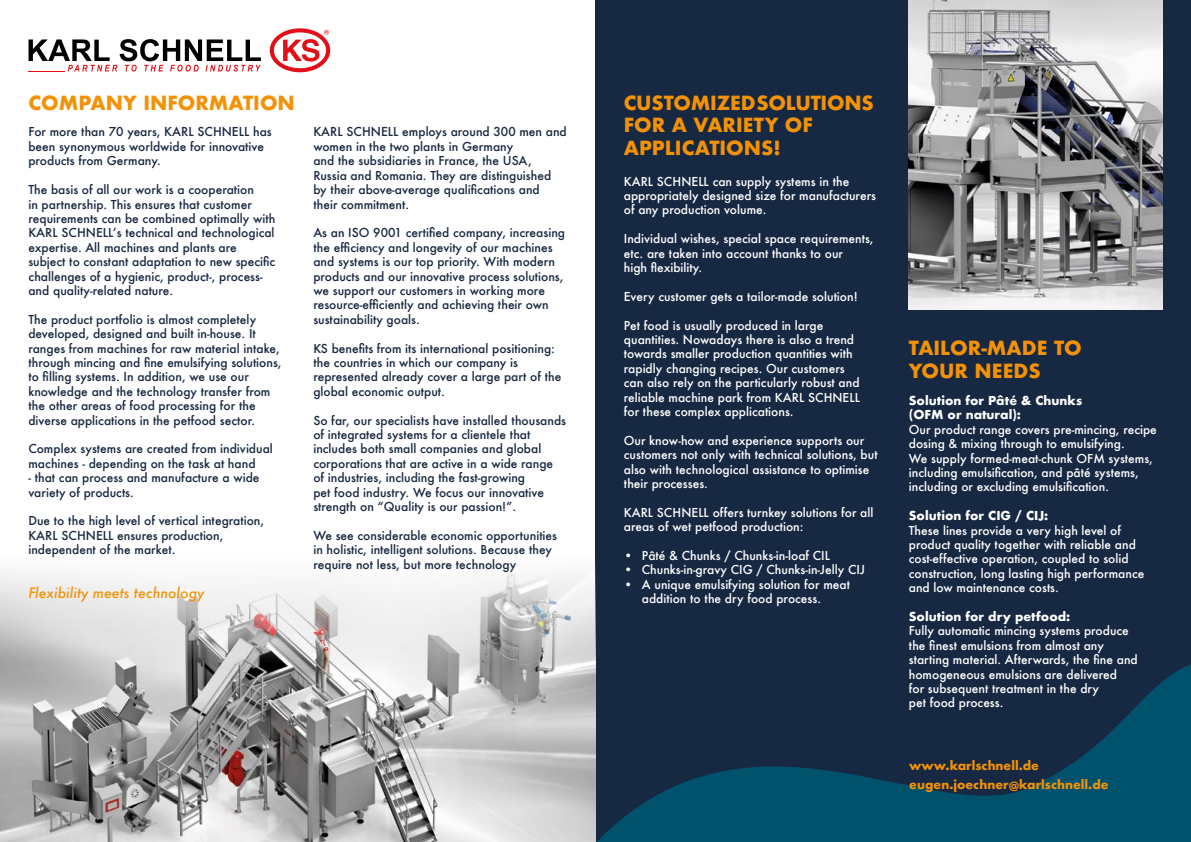
<style>
.page{position:relative;width:1191px;height:842px;background:#fff}
.page>*{position:absolute;margin:0;border:0;box-sizing:border-box;transform-origin:0 0}
.t1{font:700 19px/22.8px "Futura";color:#f39207}
.t2{font:italic 500 14px "Futura";color:#f39207}
.t3{font:500 12px/14.4px "Futura";color:#fff}
.t4{font:500 12px/14.4px "Futura";color:#172841}
.t5{font:500 12px/14.4px "Futura";color:#172842}
.t6{font:700 12px/14.4px "Futura";color:#fff}
.t7{font:700 12px/19px "Futura";color:#f39207}
</style>
<div class="page">
<div style="left:595px;top:0;width:596px;height:842px;background:#172842"></div>
<svg style="left:597px;top:664px;width:594px;height:178px"></svg>
<img style="left:0;top:572px;width:595px;height:270px">
<img style="left:909px;top:0;width:253px;height:309px">
<hr style="left:28px;top:71px;width:37px;height:1px;background:#e30f18">
<svg style="left:270px;top:28px;width:60px;height:44px"></svg>
<svg style="left:29px;top:39px;width:232px;height:33px"></svg>
<h1 class="t1" style="left:28px;top:91px;width:268px">COMPANY INFORMATION</h1>
<p class="t5" style="left:28px;top:125px;width:245px">For more than 70 years, KARL SCHNELL has been synonymous worldwide for innovative products from Germany.</p>
<p class="t5" style="left:28px;top:182px;width:249px">The basis of all our work is a cooperation<br>in partnership. This ensures that customer requirements can be combined optimally with KARL SCHNELL’s technical and technological expertise. All machines and plants are subject to constant adaptation to new specific challenges of a hygienic, product-, process&shy;and quality-related nature.</p>
<p class="t5" style="left:28px;top:312px;width:255px">The product portfolio is almost completely developed, designed and built in-house. It ranges from machines for raw material intake, through mincing and fine emulsifying solutions, to filling systems. In addition, we use our knowledge and the technology transfer from the other areas of food processing for the diverse applications in the petfood sector.</p>
<p class="t5" style="left:28px;top:441px;width:246px">Complex systems are created from individual machines - depending on the task at hand</p>
<p class="t5" style="left:28px;top:470px;width:233px">- that can process and manufacture a wide variety of products.</p>
<p class="t4" style="left:28px;top:513px;width:237px">Due to the high level of vertical integration,<br>KARL SCHNELL ensures production, independent of the market.</p>
<p class="t2" style="left:28px;top:583px;width:178px">Flexibility meets technology</p>
<p class="t4" style="left:313px;top:125px;width:255px">KARL SCHNELL employs around 300 men and women in the two plants in Germany<br>and the subsidiaries in France, the USA, Russia and Romania. They are distinguished by their above-average qualifications and their commitment.</p>
<p class="t4" style="left:313px;top:225px;width:253px">As an ISO 9001 certified company, increasing the efficiency and longevity of our machines and systems is our top priority. With modern products and our innovative process solutions, we support our customers in working more resource-efficiently and achieving their own sustainability goals.</p>
<p class="t4" style="left:313px;top:341px;width:250px">KS benefits from its international positioning: the countries in which our company is represented already cover a large part of the global economic output.</p>
<p class="t4" style="left:313px;top:413px;width:254px">So far, our specialists have installed thousands of integrated systems for a clientele that includes both small companies and global corporations that are active in a wide range of industries, including the fast-growing<br>pet food industry. We focus our innovative strength on “Quality is our passion!”.</p>
<p class="t4" style="left:313px;top:528px;width:245px">We see considerable economic opportunities in holistic, intelligent solutions. Because they require not less, but more technology</p>
<h1 class="t1" style="left:624px;top:91px;width:251px">CUSTOMIZED SOLUTIONS<br>FOR A VARIETY OF<br>APPLICATIONS!</h1>
<p class="t3" style="left:624px;top:174px;width:254px">KARL SCHNELL can supply systems in the appropriately designed size for manufacturers of any production volume.</p>
<p class="t3" style="left:624px;top:231px;width:251px">Individual wishes, special space requirements, etc. are taken into account thanks to our<br>high flexibility.</p>
<p class="t3" style="left:624px;top:289px;width:235px">Every customer gets a tailor-made solution!</p>
<p class="t3" style="left:624px;top:318px;width:238px">Pet food is usually produced in large quantities. Nowadays there is also a trend towards smaller production quantities with rapidly changing recipes. Our customers can also rely on the particularly robust and reliable machine park from KARL SCHNELL for these complex applications.</p>
<p class="t3" style="left:624px;top:433px;width:255px">Our know-how and experience supports our customers not only with technical solutions, but also with technological assistance to optimise their processes.</p>
<p class="t3" style="left:624px;top:505px;width:251px">KARL SCHNELL offers turnkey solutions for all areas of wet petfood production:</p>
<p class="t3" style="left:624px;top:548px;width:208px">• Pâté &amp; Chunks / Chunks-in-loaf CIL</p>
<p class="t3" style="left:624px;top:563px;width:243px">• Chunks-in-gravy CIG / Chunks-in-Jelly CIJ</p>
<p class="t3" style="left:642px;top:577px;width:210px;text-indent:-18px">• A unique emulsifying solution for meat addition to the dry food process.</p>
<h1 class="t1" style="left:909px;top:337px;width:174px">TAILOR-MADE TO<br>YOUR NEEDS</h1>
<p class="t6" style="left:909px;top:393px;width:175px">Solution for Pâté &amp; Chunks (OFM or natural):</p>
<p class="t3" style="left:909px;top:422px;width:249px">Our product range covers pre-mincing, recipe dosing &amp; mixing through to emulsifying.<br>We supply formed-meat-chunk OFM systems, including emulsification, and pâté systems, including or excluding emulsification.</p>
<p class="t6" style="left:909px;top:508px;width:141px">Solution for CIG / CIJ:</p>
<p class="t3" style="left:909px;top:523px;width:237px">These lines provide a very high level of product quality together with reliable and cost-effective operation, coupled to solid construction, long lasting high performance and low maintenance costs.</p>
<p class="t6" style="left:909px;top:609px;width:163px">Solution for dry petfood:</p>
<p class="t3" style="left:909px;top:624px;width:230px">Fully automatic mincing systems produce the finest emulsions from almost any starting material. Afterwards, the fine and homogeneous emulsions are delivered<br>for subsequent treatment in the dry<br>pet food process.</p>
<p class="t7" style="left:909px;top:756px;width:201px">www.karlschnell.de eugen.joechner@karlschnell.de</p>
</div>
